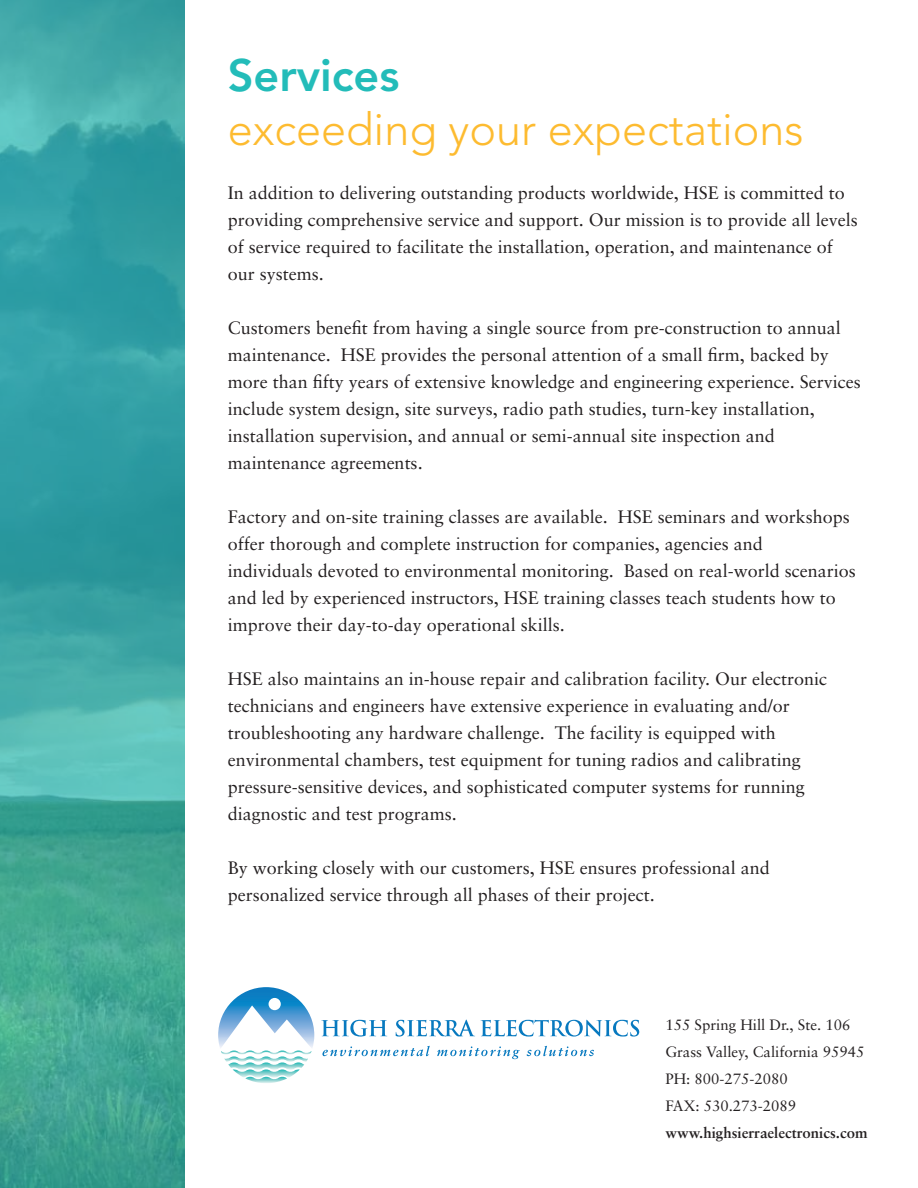
<style>
.page{position:relative;width:918px;height:1188px;background:#fff}
.page>*{position:absolute;margin:0;border:0;box-sizing:border-box;transform-origin:0 0}
.t1{font:300 45px "Avenir";color:#fdbb30}
.t2{font:800 45px "Avenir";color:#23bcb9}
.t3{font:18px/27px "Sabon";color:#231f20}
.t4{font:15px/27px "Sabon";color:#231f20}
.t5{font:700 15px "Sabon";color:#231f20}
</style>
<div class="page">
<svg style="left:218px;top:987px;width:96px;height:96px"></svg>
<div style="left:269px;top:998px;width:12px;height:12px;background:#fff;border-radius:50%"></div>
<svg style="left:321px;top:1020px;width:66px;height:17px"></svg>
<svg style="left:396px;top:1020px;width:79px;height:17px"></svg>
<svg style="left:481px;top:1020px;width:158px;height:17px"></svg>
<svg style="left:322px;top:1046px;width:108px;height:10px"></svg>
<svg style="left:437px;top:1046px;width:83px;height:13px"></svg>
<svg style="left:527px;top:1046px;width:67px;height:10px"></svg>
<svg style="left:0;top:0;width:185px;height:1188px;background:#3ca5a0"></svg>
<h1 class="t2" style="left:228px;top:49px;width:173px">Services</h1>
<h1 class="t1" style="left:228px;top:103px;width:577px">exceeding your expectations</h1>
<p class="t3" style="left:228px;top:179px;width:632px">In addition to delivering outstanding products worldwide, HSE is committed to providing comprehensive service and support. Our mission is to provide all levels of service required to facilitate the installation, operation, and maintenance of our systems.</p>
<p class="t3" style="left:228px;top:314px;width:635px">Customers benefit from having a single source from pre-construction to annual maintenance. HSE provides the personal attention of a small firm, backed by more than fifty years of extensive knowledge and engineering experience. Services include system design, site surveys, radio path studies, turn-key installation, installation supervision, and annual or semi-annual site inspection and maintenance agreements.</p>
<p class="t3" style="left:228px;top:503px;width:630px">Factory and on-site training classes are available. HSE seminars and workshops offer thorough and complete instruction for companies, agencies and<br>individuals devoted to environmental monitoring. Based on real-world scenarios and led by experienced instructors, HSE training classes teach students how to improve their day-to-day operational skills.</p>
<p class="t3" style="left:228px;top:665px;width:601px">HSE also maintains an in-house repair and calibration facility. Our electronic technicians and engineers have extensive experience in evaluating and/or troubleshooting any hardware challenge. The facility is equipped with environmental chambers, test equipment for tuning radios and calibrating pressure-sensitive devices, and sophisticated computer systems for running diagnostic and test programs.</p>
<p class="t3" style="left:228px;top:854px;width:544px">By working closely with our customers, HSE ensures professional and personalized service through all phases of their project.</p>
<p class="t4" style="left:665px;top:1011px;width:201px">155 Spring Hill Dr., Ste. 106<br>Grass Valley, California 95945<br>PH: 800-275-2080<br>FAX: 530.273-2089</p>
<p class="t5" style="left:665px;top:1124px;width:204px">www.highsierraelectronics.com</p>
</div>
